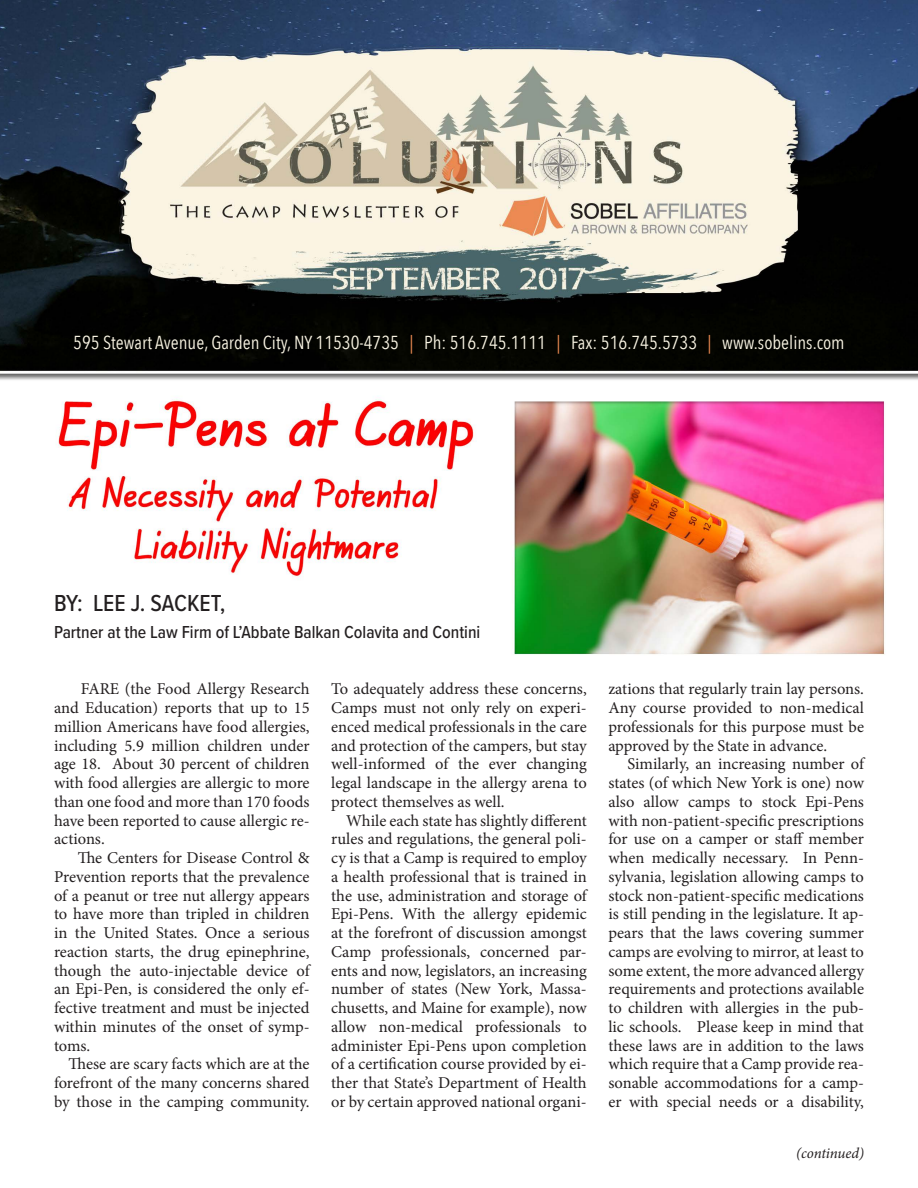
<style>
.page{position:relative;width:918px;height:1188px;background:#fff}
.page>*{position:absolute;margin:0;border:0;box-sizing:border-box;transform-origin:0 0}
.t1{font:500 24px "Proxima Nova Cond";color:#231f20}
.t2{font:18.75px "Avenir Next Condensed";color:#f9f4e3}
.t3{font:500 18px "Proxima Nova Cond";color:#231f20}
.t4{font:16.5px/18.8px "Minion Pro";letter-spacing:-.005em;color:#231f20;text-align:justify}
.t5{font:italic 15px "Minion Pro";letter-spacing:-.01em;color:#231f20}
.s1{color:#eb8a52}
</style>
<div class="page">
<img style="left:0;top:0;width:918px;height:655px">
<p class="t2" style="left:73px;top:327px;width:773px">595 Stewart Avenue, Garden City, NY 11530-4735 <span class="s1">|</span> Ph: 516.745.1111 <span class="s1">|</span> Fax: 516.745.5733 <span class="s1">|</span> www.sobelins.com</p>
<p class="t1" style="left:54px;top:585px;width:173px">BY: LEE J. SACKET,</p>
<p class="t3" style="left:54px;top:619px;width:428px">Partner at the Law Firm of L’Abbate Balkan Colavita and Contini</p>
<p class="t4" style="left:54px;top:680px;width:257px;text-indent:27px">FARE (the Food Allergy Research and Education) reports that up to 15 million Americans have food allergies, including 5.9 million children under age 18. About 30 percent of children with food allergies are allergic to more than one food and more than 170 foods have been reported to cause allergic re&shy;actions.</p>
<p class="t4" style="left:54px;top:849px;width:257px;text-indent:24px">The Centers for Disease Control &amp; Prevention reports that the prevalence of a peanut or tree nut allergy appears to have more than tripled in children in the United States. Once a serious reaction starts, the drug epinephrine, though the auto-injectable device of an Epi-Pen, is considered the only ef&shy;fective treatment and must be injected within minutes of the onset of symp&shy;toms.</p>
<p class="t4" style="left:54px;top:1055px;width:257px;text-indent:14px">These are scary facts which are at the forefront of the many concerns shared by those in the camping community.</p>
<p class="t4" style="left:331px;top:680px;width:257px">To adequately address these concerns, Camps must not only rely on experi&shy;enced medical professionals in the care and protection of the campers, but stay well-informed of the ever changing legal landscape in the allergy arena to protect themselves as well.</p>
<p class="t4" style="left:331px;top:811px;width:257px;text-indent:15px">While each state has slightly different rules and regulations, the general poli&shy;cy is that a Camp is required to employ a health professional that is trained in the use, administration and storage of Epi-Pens. With the allergy epidemic at the forefront of discussion amongst Camp professionals, concerned par&shy;ents and now, legislators, an increasing number of states (New York, Massa&shy;chusetts, and Maine for example), now allow non-medical professionals to administer Epi-Pens upon completion of a certification course provided by ei&shy;ther that State’s Department of Health or by certain approved national organi-</p>
<p class="t4" style="left:608px;top:680px;width:257px">zations that regularly train lay persons.<br>Any course provided to non-medical professionals for this purpose must be approved by the State in advance.</p>
<p class="t4" style="left:608px;top:755px;width:257px;text-indent:19px">Similarly, an increasing number of states (of which New York is one) now also allow camps to stock Epi-Pens with non-patient-specific prescriptions for use on a camper or staff member when medically necessary. In Penn&shy;sylvania, legislation allowing camps to stock non-patient-specific medications is still pending in the legislature. It ap&shy;pears that the laws covering summer camps are evolving to mirror, at least to some extent, the more advanced allergy requirements and protections available to children with allergies in the pub&shy;lic schools. Please keep in mind that these laws are in addition to the laws which require that a Camp provide rea&shy;sonable accommodations for a camp&shy;er with special needs or a disability,</p>
<p class="t5" style="left:796px;top:1143px;width:69px">(continued)</p>
</div>
